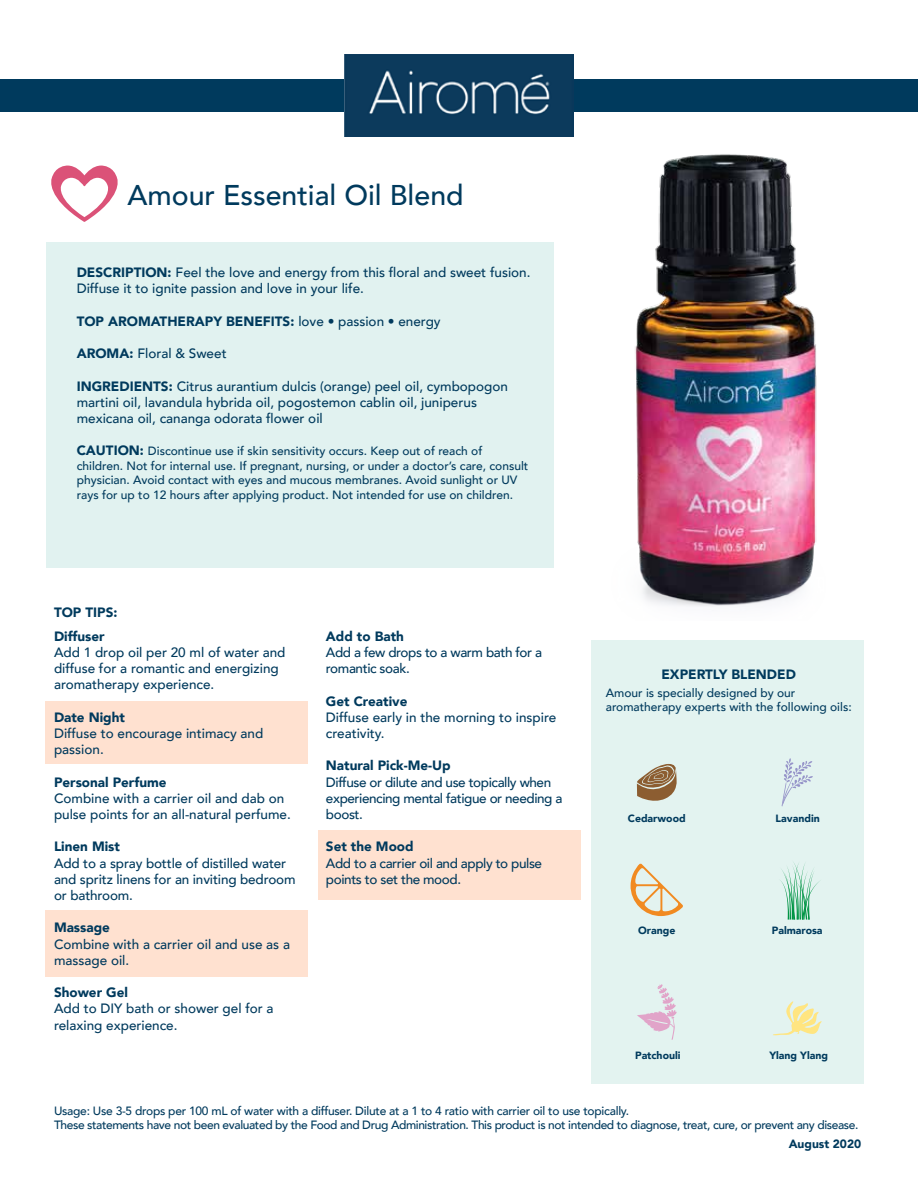
<style>
.page{position:relative;width:918px;height:1188px;background:#fff}
.page>*{position:absolute;margin:0;border:0;box-sizing:border-box;transform-origin:0 0}
.t1{font:500 28.5px "Avenir";color:#003a5d}
.t2{font:500 13.5px/16.2px "Avenir";color:#003a5d}
.t3{font:900 13.5px "Avenir";color:#003a5d}
.t4{font:500 13.5px/16.2px "Avenir";letter-spacing:-.03em;color:#003a5d}
.t5{font:500 12px/14.4px "Avenir";color:#003a5d}
.t6{font:500 12px/14.4px "Avenir";letter-spacing:-.03em;color:#003a5d}
.t7{font:900 12px "Avenir";color:#003a5d}
.t8{font:900 10.5px "Avenir";color:#003a5d}
.s1{font-weight:900}
.s2{font-weight:500}
.s3{font-weight:900;font-size:13.5px}
</style>
<div class="page">
<div style="left:46px;top:702px;width:262px;height:62px;background:#ffe1d0"></div>
<div style="left:46px;top:910px;width:262px;height:67px;background:#ffe1d0"></div>
<div style="left:319px;top:830px;width:262px;height:70px;background:#ffe1d0"></div>
<div style="left:0;top:79px;width:918px;height:33px;background:#003a5d"></div>
<img style="left:344px;top:54px;width:230px;height:83px">
<div style="left:592px;top:640px;width:272px;height:444px;background:#e3f3f0"></div>
<div style="left:46px;top:242px;width:508px;height:326px;background:#e1f2f0"></div>
<img style="left:635px;top:154px;width:182px;height:453px">
<svg style="left:51px;top:166px;width:67px;height:56px"></svg>
<svg style="left:630px;top:863px;width:53px;height:53px"></svg>
<svg style="left:637px;top:764px;width:40px;height:37px"></svg>
<svg style="left:773px;top:1001px;width:49px;height:34px"></svg>
<svg style="left:782px;top:758px;width:31px;height:49px"></svg>
<svg style="left:780px;top:862px;width:40px;height:58px"></svg>
<svg style="left:637px;top:984px;width:40px;height:56px"></svg>
<h1 class="t1" style="left:127px;top:171px;width:338px">Amour Essential Oil Blend</h1>
<p class="t2" style="left:77px;top:264px;width:455px"><span class="s1">DESCRIPTION:</span> Feel the love and energy from this floral and sweet fusion.<br>Diffuse it to ignite passion and love in your life.</p>
<p class="t3" style="left:77px;top:310px;width:366px">TOP AROMATHERAPY BENEFITS: <span class="s2">love • passion • energy</span></p>
<p class="t2" style="left:77px;top:345px;width:151px"><span class="s1">AROMA:</span> Floral &amp; Sweet</p>
<p class="t2" style="left:77px;top:377px;width:433px"><span class="s1">INGREDIENTS:</span> Citrus aurantium dulcis (orange) peel oil, cymbopogon martini oil, lavandula hybrida oil, pogostemon cablin oil, juniperus mexicana oil, cananga odorata flower oil</p>
<p class="t5" style="left:77px;top:443px;width:453px"><span class="s3">CAUTION:</span> Discontinue use if skin sensitivity occurs. Keep out of reach of children. Not for internal use. If pregnant, nursing, or under a doctor’s care, consult physician. Avoid contact with eyes and mucous membranes. Avoid sunlight or UV rays for up to 12 hours after applying product. Not intended for use on children.</p>
<p class="t3" style="left:54px;top:601px;width:65px">TOP TIPS:</p>
<p class="t3" style="left:54px;top:625px;width:52px">Diffuser</p>
<p class="t2" style="left:54px;top:644px;width:233px">Add 1 drop oil per 20 ml of water and diffuse for a romantic and energizing aromatherapy experience.</p>
<p class="t3" style="left:54px;top:706px;width:72px">Date Night</p>
<p class="t2" style="left:54px;top:725px;width:211px">Diffuse to encourage intimacy and passion.</p>
<p class="t3" style="left:54px;top:770px;width:114px">Personal Perfume</p>
<p class="t2" style="left:54px;top:789px;width:238px">Combine with a carrier oil and dab on pulse points for an all-natural perfume.</p>
<p class="t3" style="left:54px;top:835px;width:68px">Linen Mist</p>
<p class="t2" style="left:54px;top:854px;width:243px">Add to a spray bottle of distilled water and spritz linens for an inviting bedroom or bathroom.</p>
<p class="t3" style="left:54px;top:916px;width:57px">Massage</p>
<p class="t2" style="left:54px;top:935px;width:238px">Combine with a carrier oil and use as a massage oil.</p>
<p class="t3" style="left:54px;top:981px;width:75px">Shower Gel</p>
<p class="t2" style="left:54px;top:1000px;width:221px">Add to DIY bath or shower gel for a relaxing experience.</p>
<p class="t3" style="left:326px;top:625px;width:79px">Add to Bath</p>
<p class="t4" style="left:326px;top:644px;width:218px">Add a few drops to a warm bath for a romantic soak.</p>
<p class="t3" style="left:326px;top:689px;width:83px">Get Creative</p>
<p class="t2" style="left:326px;top:708px;width:232px">Diffuse early in the morning to inspire creativity.</p>
<p class="t3" style="left:326px;top:754px;width:126px">Natural Pick-Me-Up</p>
<p class="t4" style="left:326px;top:773px;width:238px">Diffuse or dilute and use topically when experiencing mental fatigue or needing a boost.</p>
<p class="t3" style="left:326px;top:835px;width:89px">Set the Mood</p>
<p class="t4" style="left:326px;top:854px;width:218px">Add to a carrier oil and apply to pulse points to set the mood.</p>
<p class="t3" style="left:661px;top:663px;width:136px">EXPERTLY BLENDED</p>
<p class="t5" style="left:606px;top:686px;width:247px;line-height:13.5px">Amour is specially designed by our aromatherapy experts with the following oils:</p>
<p class="t8" style="left:628px;top:810px;width:59px">Cedarwood</p>
<p class="t8" style="left:776px;top:810px;width:46px">Lavandin</p>
<p class="t8" style="left:638px;top:922px;width:39px">Orange</p>
<p class="t8" style="left:772px;top:922px;width:52px">Palmarosa</p>
<p class="t8" style="left:635px;top:1046px;width:47px">Patchouli</p>
<p class="t8" style="left:769px;top:1046px;width:60px">Ylang Ylang</p>
<p class="t6" style="left:54px;top:1102px;width:806px">Usage: Use 3-5 drops per 100 mL of water with a diffuser. Dilute at a 1 to 4 ratio with carrier oil to use topically.<br>These statements have not been evaluated by the Food and Drug Administration. This product is not intended to diagnose, treat, cure, or prevent any disease.</p>
<p class="t7" style="left:789px;top:1134px;width:74px">August 2020</p>
</div>
